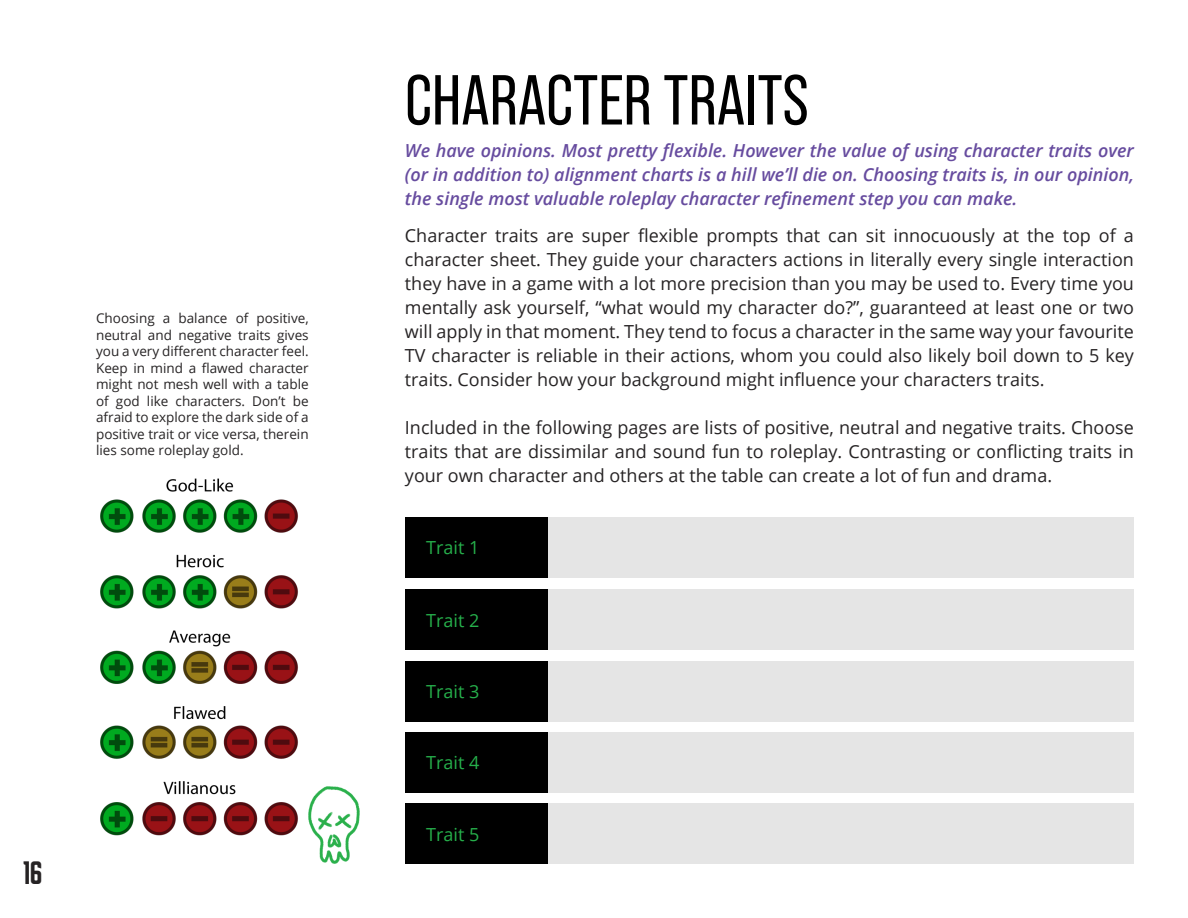
<style>
.page{position:relative;width:1188px;height:918px;background:#fff}
.page>*{position:absolute;margin:0;border:0;box-sizing:border-box;transform-origin:0 0}
.Page_Title{font:70.5px "Bebas Neue Pro";color:#000}
.t1{font:700 31.5px "Buyan";color:#262324}
.t2{font:18px/24px "Open Sans";color:#262324;text-align:justify}
.Topic_Intro{font:italic 600 18px/24px "Open Sans";color:#674c9f;text-align:justify}
.t3{font:18px "Open Sans";color:#26b04b}
.t4{font:13.5px/16.5px "Open Sans";color:#262324;text-align:justify}
</style>
<div class="page">
<img style="left:100px;top:478px;width:209px;height:358px">
<div style="left:405px;top:803px;width:143px;height:61px;background:#000"></div>
<div style="left:405px;top:732px;width:143px;height:61px;background:#000"></div>
<div style="left:405px;top:661px;width:143px;height:60px;background:#000"></div>
<div style="left:405px;top:590px;width:143px;height:60px;background:#000"></div>
<div style="left:405px;top:517px;width:143px;height:61px;background:#000"></div>
<div style="left:548px;top:517px;width:586px;height:61px;background:#e5e5e5"></div>
<div style="left:548px;top:590px;width:586px;height:60px;background:#e5e5e5"></div>
<div style="left:548px;top:661px;width:586px;height:60px;background:#e5e5e5"></div>
<div style="left:548px;top:732px;width:586px;height:61px;background:#e5e5e5"></div>
<div style="left:548px;top:803px;width:586px;height:61px;background:#e5e5e5"></div>
<img style="left:309px;top:786px;width:50px;height:77px">
<p class="t4" style="left:96px;top:310px;width:214px">Choosing a balance of positive, neutral and negative traits gives you a very different character feel.<br>Keep in mind a flawed character might not mesh well with a table of god like characters. Don’t be afraid to explore the dark side of a positive trait or vice versa, therein lies some roleplay gold.</p>
<h2 class="t1" style="left:23px;top:857px;width:21px">16</h2>
<p class="Page_Title" style="left:405px;top:60px;width:405px">CHARACTER TRAITS</p>
<p class="Topic_Intro" style="left:405px;top:138px;width:731px">We have opinions. Most pretty flexible. However the value of using character traits over (or in addition to) alignment charts is a hill we’ll die on. Choosing traits is, in our opinion, the single most valuable roleplay character refinement step you can make.</p>
<p class="t2" style="left:405px;top:223px;width:731px">Character traits are super flexible prompts that can sit innocuously at the top of a character sheet. They guide your characters actions in literally every single interaction they have in a game with a lot more precision than you may be used to. Every time you mentally ask yourself, “what would my character do?”, guaranteed at least one or two will apply in that moment. They tend to focus a character in the same way your favourite TV character is reliable in their actions, whom you could also likely boil down to 5 key traits. Consider how your background might influence your characters traits.</p>
<p class="t2" style="left:405px;top:415px;width:731px">Included in the following pages are lists of positive, neutral and negative traits. Choose traits that are dissimilar and sound fun to roleplay. Contrasting or conflicting traits in your own character and others at the table can create a lot of fun and drama.</p>
<p class="t3" style="left:426px;top:536px;width:55px">Trait 1</p>
<p class="t3" style="left:426px;top:608px;width:55px">Trait 2</p>
<p class="t3" style="left:426px;top:679px;width:55px">Trait 3</p>
<p class="t3" style="left:426px;top:750px;width:55px">Trait 4</p>
<p class="t3" style="left:426px;top:822px;width:55px">Trait 5</p>
</div>
